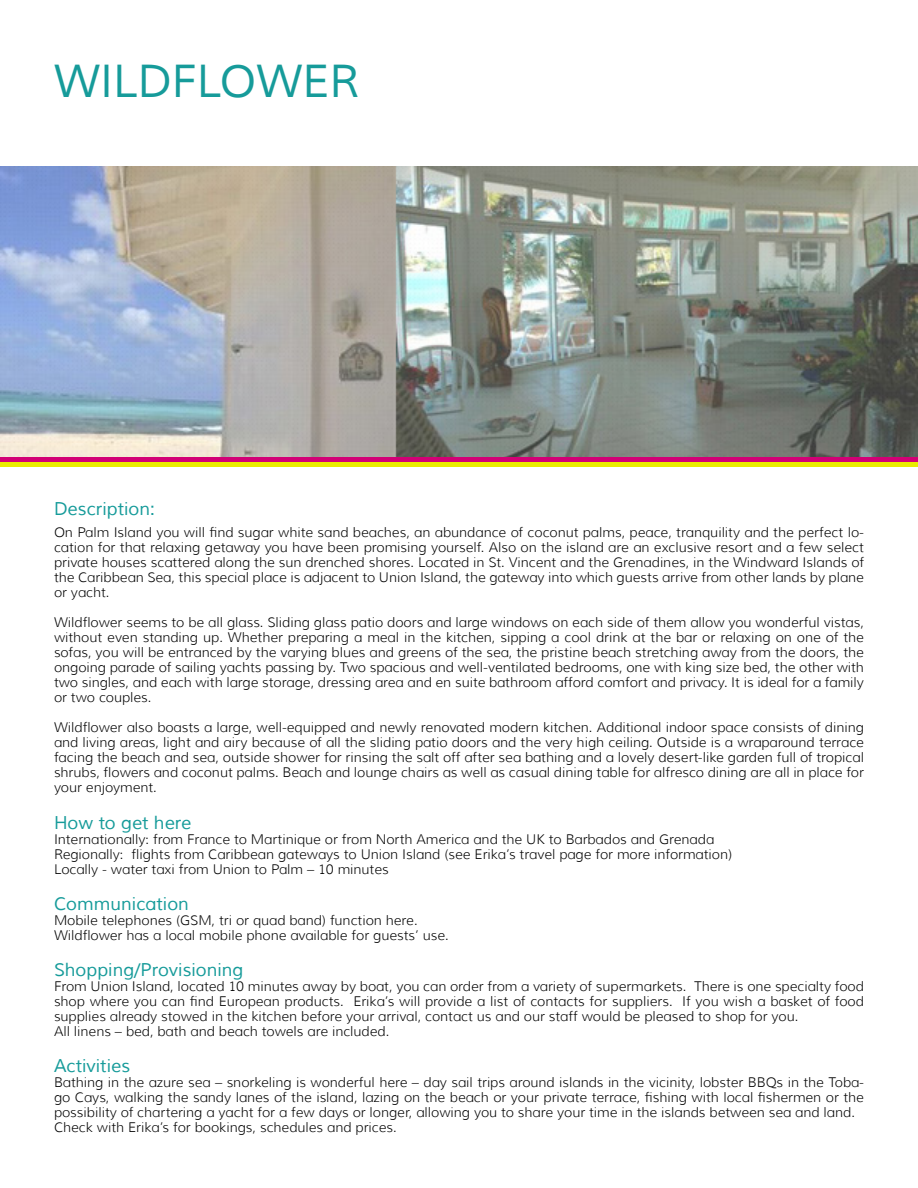
<style>
.page{position:relative;width:918px;height:1188px;background:#fff}
.page>*{position:absolute;margin:0;border:0;box-sizing:border-box;transform-origin:0 0}
.t1{font:45px "Muli";color:#169b9a}
.t2{font:18px "Muli";color:#169b9a}
.t3{font:300 13.5px/15px "Muli";color:#000;text-align:justify}
</style>
<div class="page">
<img style="left:0;top:167px;width:918px;height:291px">
<hr style="left:0;top:458px;width:918px;height:4px;background:#d20076">
<hr style="left:0;top:462px;width:918px;height:4px;background:#eaec00">
<p class="t1" style="left:54px;top:54px;width:307px">WILDFLOWER</p>
<p class="t2" style="left:54px;top:498px;width:102px">Description:</p>
<p class="t3" style="left:54px;top:524px;width:812px">On Palm Island you will find sugar white sand beaches, an abundance of coconut palms, peace, tranquility and the perfect lo&shy;cation for that relaxing getaway you have been promising yourself. Also on the island are an exclusive resort and a few select private houses scattered along the sun drenched shores. Located in St. Vincent and the Grenadines, in the Windward Islands of the Caribbean Sea, this special place is adjacent to Union Island, the gateway into which guests arrive from other lands by plane or yacht.</p>
<p class="t3" style="left:54px;top:614px;width:812px">Wildflower seems to be all glass. Sliding glass patio doors and large windows on each side of them allow you wonderful vistas, without even standing up. Whether preparing a meal in the kitchen, sipping a cool drink at the bar or relaxing on one of the sofas, you will be entranced by the varying blues and greens of the sea, the pristine beach stretching away from the doors, the ongoing parade of sailing yachts passing by. Two spacious and well-ventilated bedrooms, one with king size bed, the other with two singles, and each with large storage, dressing area and en suite bathroom afford comfort and privacy. It is ideal for a family or two couples.</p>
<p class="t3" style="left:54px;top:719px;width:812px">Wildflower also boasts a large, well-equipped and newly renovated modern kitchen. Additional indoor space consists of dining and living areas, light and airy because of all the sliding patio doors and the very high ceiling. Outside is a wraparound terrace facing the beach and sea, outside shower for rinsing the salt off after sea bathing and a lovely desert-like garden full of tropical shrubs, flowers and coconut palms. Beach and lounge chairs as well as casual dining table for alfresco dining are all in place for your enjoyment.</p>
<p class="t2" style="left:54px;top:812px;width:139px">How to get here</p>
<p class="t3" style="left:54px;top:832px;width:662px">Internationally: from France to Martinique or from North America and the UK to Barbados and Grenada</p>
<p class="t3" style="left:54px;top:847px;width:680px">Regionally: flights from Caribbean gateways to Union Island (see Erika’s travel page for more information)</p>
<p class="t3" style="left:54px;top:862px;width:336px">Locally - water taxi from Union to Palm – 10 minutes</p>
<p class="t2" style="left:54px;top:893px;width:136px">Communication</p>
<p class="t3" style="left:54px;top:913px;width:365px">Mobile telephones (GSM, tri or quad band) function here.</p>
<p class="t3" style="left:54px;top:928px;width:396px">Wildflower has a local mobile phone available for guests’ use.</p>
<p class="t2" style="left:54px;top:959px;width:191px">Shopping/Provisioning</p>
<p class="t3" style="left:54px;top:979px;width:811px">From Union Island, located 10 minutes away by boat, you can order from a variety of supermarkets. There is one specialty food shop where you can find European products. Erika’s will provide a list of contacts for suppliers. If you wish a basket of food supplies already stowed in the kitchen before your arrival, contact us and our staff would be pleased to shop for you.</p>
<p class="t3" style="left:54px;top:1024px;width:337px">All linens – bed, bath and beach towels are included.</p>
<p class="t2" style="left:54px;top:1055px;width:78px">Activities</p>
<p class="t3" style="left:54px;top:1075px;width:812px">Bathing in the azure sea – snorkeling is wonderful here – day sail trips around islands in the vicinity, lobster BBQs in the Toba&shy;go Cays, walking the sandy lanes of the island, lazing on the beach or your private terrace, fishing with local fishermen or the possibility of chartering a yacht for a few days or longer, allowing you to share your time in the islands between sea and land.</p>
<p class="t3" style="left:54px;top:1120px;width:344px">Check with Erika’s for bookings, schedules and prices.</p>
</div>
